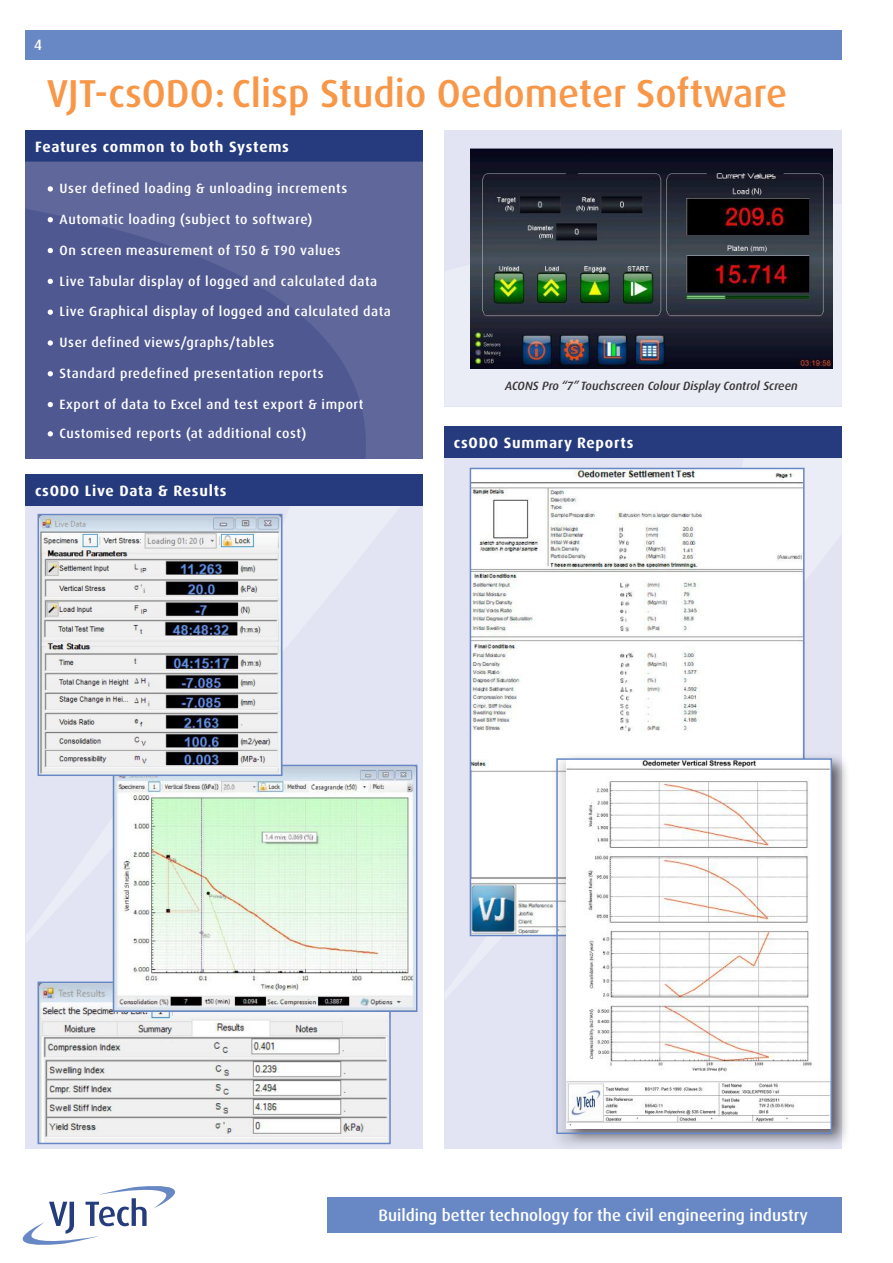
<style>
.page{position:relative;width:893px;height:1263px;background:#fff}
.page>*{position:absolute;margin:0;border:0;box-sizing:border-box;transform-origin:0 0}
.t1{font:500 39px "Dax OT";color:#f89748}
.t2{font:500 16.5px "Dax OT";color:#fff}
.t3{font:700 15px "Dax OT";letter-spacing:.05em;color:#fff}
.t4{font:500 15px "Dax OT";color:#fff}
.t5{font:500 13.5px/29.2px "Dax OT";letter-spacing:.04em;color:#fff}
.t6{font:italic 500 12px "Dax OT";color:#393535}
</style>
<div class="page">
<div style="left:327px;top:1197px;width:515px;height:36px;background:#6888c5"></div>
<svg style="left:23px;top:1186px;width:152px;height:59px"></svg>
<div style="left:26px;top:30px;width:816px;height:29px;background:#6888c5"></div>
<div style="left:26px;top:130px;width:397px;height:32px;background:#253b7d"></div>
<svg style="left:26px;top:162px;width:397px;height:296px;background:#565f95"></svg>
<svg style="left:48px;top:186px;width:5px;height:6px"></svg>
<svg style="left:48px;top:217px;width:5px;height:5px"></svg>
<svg style="left:48px;top:248px;width:5px;height:5px"></svg>
<svg style="left:48px;top:279px;width:5px;height:5px"></svg>
<svg style="left:48px;top:309px;width:5px;height:6px"></svg>
<svg style="left:48px;top:340px;width:5px;height:6px"></svg>
<svg style="left:48px;top:371px;width:5px;height:5px"></svg>
<svg style="left:48px;top:402px;width:5px;height:5px"></svg>
<svg style="left:48px;top:431px;width:5px;height:5px"></svg>
<div style="left:26px;top:474px;width:397px;height:32px;background:#253b7d"></div>
<div style="left:26px;top:506px;width:397px;height:643px;background:#e2e4f3"></div>
<svg style="left:37px;top:513px;width:381px;height:464px"></svg>
<div style="left:444px;top:426px;width:398px;height:32px;background:#253b7d"></div>
<div style="left:444px;top:458px;width:398px;height:691px;background:#e2e4f3"></div>
<div style="left:444px;top:130px;width:398px;height:276px;background:#eaecf6"></div>
<img style="left:470px;top:148px;width:363px;height:220px">
<img style="left:473px;top:471px;width:329px;height:462px">
<div style="left:470px;top:468px;width:335px;height:468px;border:2px solid #6888c5"></div>
<div style="left:551px;top:753px;width:299px;height:399px;background:#241f1f;opacity:.7"></div>
<img style="left:567px;top:761px;width:262px;height:367px">
<div style="left:556px;top:758px;width:276px;height:376px;border:2px solid #6689c5"></div>
<img style="left:41px;top:984px;width:347px;height:157px">
<div style="left:38px;top:981px;width:353px;height:163px;border:2px solid #6888c5"></div>
<img style="left:116px;top:768px;width:298px;height:241px">
<div style="left:113px;top:765px;width:304px;height:247px;border:2px solid #6888c5"></div>
<img style="left:41px;top:517px;width:239px;height:256px">
<div style="left:38px;top:514px;width:245px;height:262px;border:2px solid #6888c5"></div>
<p class="t4" style="left:34px;top:36px;width:9px">4</p>
<h1 class="t1" style="left:47px;top:69px;width:742px">VJT-csODO: Clisp Studio Oedometer Software</h1>
<p class="t3" style="left:35px;top:137px;width:255px">Features common to both Systems</p>
<p class="t5" style="left:60px;top:174px;width:289px">User defined loading &amp; unloading increments</p>
<p class="t5" style="left:60px;top:205px;width:254px">Automatic loading (subject to software)</p>
<p class="t5" style="left:60px;top:236px;width:283px">On screen measurement of T50 &amp; T90 values</p>
<p class="t5" style="left:60px;top:266px;width:319px">Live Tabular display of logged and calculated data</p>
<p class="t5" style="left:60px;top:297px;width:333px">Live Graphical display of logged and calculated data</p>
<p class="t5" style="left:60px;top:328px;width:216px">User defined views/graphs/tables</p>
<p class="t5" style="left:60px;top:359px;width:265px">Standard predefined presentation reports</p>
<p class="t5" style="left:60px;top:390px;width:305px">Export of data to Excel and test export &amp; import<br>Customised reports (at additional cost)</p>
<p class="t6" style="left:505px;top:378px;width:294px">ACONS Pro “7” Touchscreen Colour Display Control Screen</p>
<p class="t3" style="left:454px;top:433px;width:181px">csODO Summary Reports</p>
<p class="t3" style="left:35px;top:481px;width:193px">csODO Live Data &amp; Results</p>
<p class="t2" style="left:378px;top:1205px;width:431px">Building better technology for the civil engineering industry</p>
</div>
